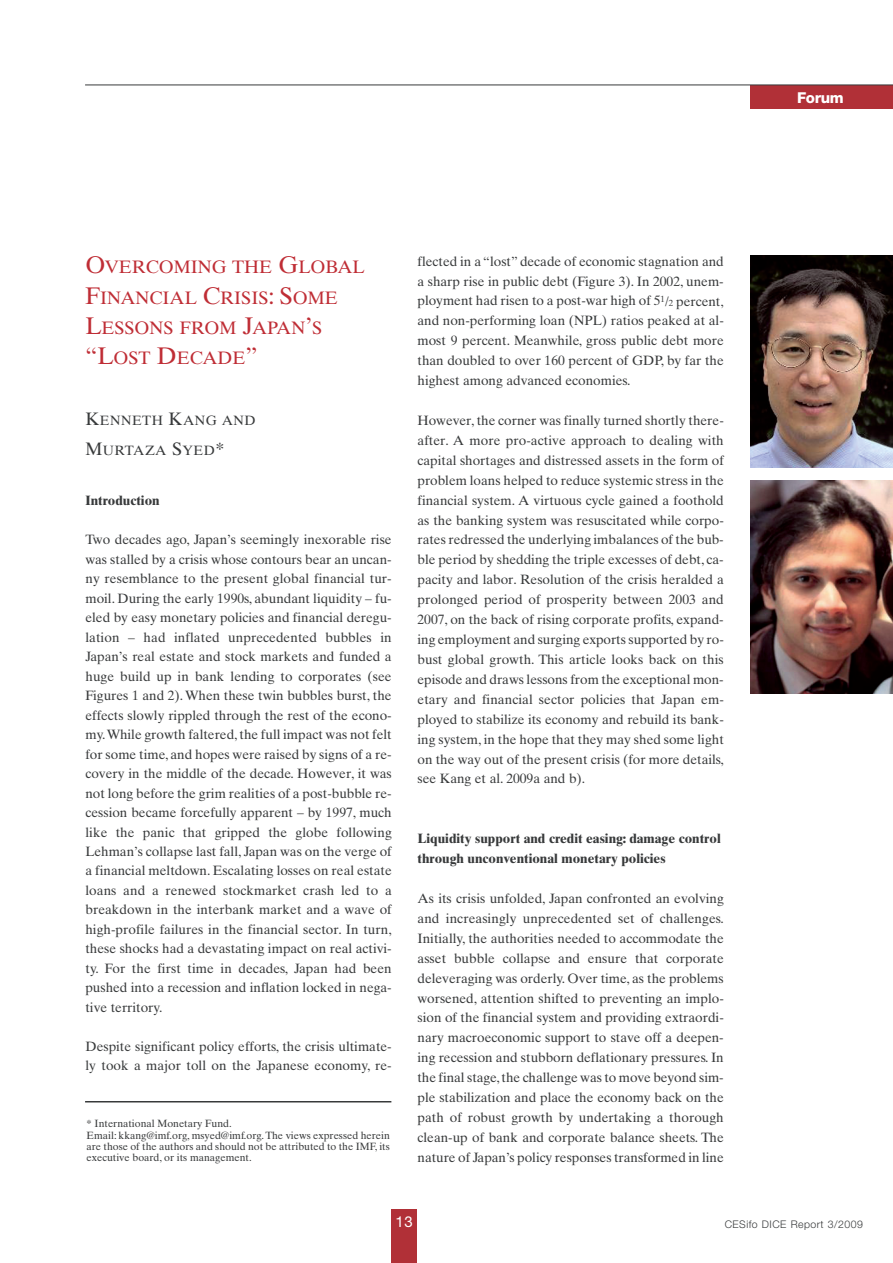
<style>
.page{position:relative;width:893px;height:1263px;background:#fff}
.page>*{position:absolute;margin:0;border:0;box-sizing:border-box;transform-origin:0 0}
.t1{font:18px/30.3px "Times Ten";color:#bf2d35}
.t2{font:800 15px "Helvetica Neue LT Std";letter-spacing:-.025em;color:#fff}
.t3{font:15px "Helvetica Neue LT Std";color:#fff}
.t4{font:13.5px/20px "Times Ten";color:#383a3b;text-align:justify}
.t5{font:700 13.5px/20px "Times Ten";color:#383a3b}
.t6{font:13.5px "Times Ten";letter-spacing:.035em;color:#383a3b}
.t7{font:10.5px/11.2px "Times Ten";color:#383a3b}
.t8{font:300 10.5px "Helvetica Neue";letter-spacing:.045em;color:#383a3b}
.s1{font-size:24px}
.s2{font-size:18px}
.s3{font-size:8.85px}
</style>
<div class="page">
<div style="left:391px;top:1209px;width:26px;height:54px;background:#b13037"></div>
<div style="left:750px;top:85px;width:142px;height:24px;background:#b13037"></div>
<hr style="left:85px;top:85px;width:807px;height:1px;background:#383a3b">
<img style="left:750px;top:255px;width:142px;height:213px">
<img style="left:750px;top:480px;width:142px;height:213px">
<hr style="left:85px;top:1101px;width:306px;height:1px;background:#383a3b">
<h1 class="t1" style="left:85px;top:254px;width:280px"><span class="s1">O</span>VERCOMING THE <span class="s1">G</span>LOBAL<br><span class="s1">F</span>INANCIAL <span class="s1">C</span>RISIS<span class="s1">: S</span>OME<br><span class="s1">L</span>ESSONS FROM <span class="s1">J</span>APAN<span class="s1">’</span>S <span class="s1">“L</span>OST <span class="s1">D</span>ECADE<span class="s1">”</span></h1>
<p class="t6" style="left:85px;top:415px;width:172px"><span class="s2">K</span>ENNETH <span class="s2">K</span>ANG AND</p>
<p class="t6" style="left:85px;top:446px;width:140px"><span class="s2">M</span>URTAZA <span class="s2">S</span>YED<span class="s2">*</span></p>
<p class="t5" style="left:85px;top:492px;width:76px">Introduction</p>
<p class="t4" style="left:85px;top:531px;width:308px;line-height:19.5px">Two decades ago, Japan’s seemingly inexorable rise was stalled by a crisis whose contours bear an uncan&shy;ny resemblance to the present global financial tur&shy;moil. During the early 1990s, abundant liquidity – fu&shy;eled by easy monetary policies and financial deregu&shy;lation – had inflated unprecedented bubbles in Japan’s real estate and stock markets and funded a huge build up in bank lending to corporates (see Figures 1 and 2). When these twin bubbles burst, the effects slowly rippled through the rest of the econo&shy;my.While growth faltered, the full impact was not felt for some time, and hopes were raised by signs of a re&shy;covery in the middle of the decade. However, it was not long before the grim realities of a post-bubble re&shy;cession became forcefully apparent – by 1997, much like the panic that gripped the globe following Lehman’s collapse last fall, Japan was on the verge of a financial meltdown. Escalating losses on real estate loans and a renewed stockmarket crash led to a breakdown in the interbank market and a wave of high-profile failures in the financial sector. In turn, these shocks had a devastating impact on real activi&shy;ty. For the first time in decades, Japan had been pushed into a recession and inflation locked in nega&shy;tive territory.</p>
<p class="t4" style="left:85px;top:1038px;width:308px;line-height:19.5px">Despite significant policy efforts, the crisis ultimate&shy;ly took a major toll on the Japanese economy, re-</p>
<p class="t7" style="left:87px;top:1119px;width:305px">* International Monetary Fund.<br>Email: kkang@imf.org, msyed@imf.org. The views expressed herein are those of the authors and should not be attributed to the IMF, its executive board, or its management.</p>
<p class="t4" style="left:417px;top:252px;width:308px">flected in a “lost” decade of economic stagnation and a sharp rise in public debt (Figure 3). In 2002, unem&shy;ployment had risen to a post-war high of 5<sup>1</sup>/<span class="s3">2</span> percent, and non-performing loan (NPL) ratios peaked at al&shy;most 9 percent. Meanwhile, gross public debt more than doubled to over 160 percent of GDP, by far the highest among advanced economies.</p>
<p class="t4" style="left:417px;top:412px;width:308px">However, the corner was finally turned shortly there&shy;after. A more pro-active approach to dealing with capital shortages and distressed assets in the form of problem loans helped to reduce systemic stress in the financial system. A virtuous cycle gained a foothold as the banking system was resuscitated while corpo&shy;rates redressed the underlying imbalances of the bub&shy;ble period by shedding the triple excesses of debt, ca&shy;pacity and labor. Resolution of the crisis heralded a prolonged period of prosperity between 2003 and 2007, on the back of rising corporate profits, expand&shy;ing employment and surging exports supported by ro&shy;bust global growth. This article looks back on this episode and draws lessons from the exceptional mon&shy;etary and financial sector policies that Japan em&shy;ployed to stabilize its economy and rebuild its bank&shy;ing system, in the hope that they may shed some light on the way out of the present crisis (for more details, see Kang et al. 2009a and b).</p>
<p class="t5" style="left:417px;top:830px;width:305px">Liquidity support and credit easing: damage control through unconventional monetary policies</p>
<p class="t4" style="left:417px;top:890px;width:308px">As its crisis unfolded, Japan confronted an evolving and increasingly unprecedented set of challenges.<br>Initially, the authorities needed to accommodate the asset bubble collapse and ensure that corporate deleveraging was orderly. Over time, as the problems worsened, attention shifted to preventing an implo&shy;sion of the financial system and providing extraordi&shy;nary macroeconomic support to stave off a deepen&shy;ing recession and stubborn deflationary pressures. In the final stage, the challenge was to move beyond sim&shy;ple stabilization and place the economy back on the path of robust growth by undertaking a thorough clean-up of bank and corporate balance sheets. The nature of Japan’s policy responses transformed in line</p>
<p class="t2" style="left:797px;top:92px;width:48px">Forum</p>
<p class="t3" style="left:395px;top:1216px;width:19px">13</p>
<p class="t8" style="left:724px;top:1221px;width:140px">CESifo DICE Report 3/2009</p>
</div>
